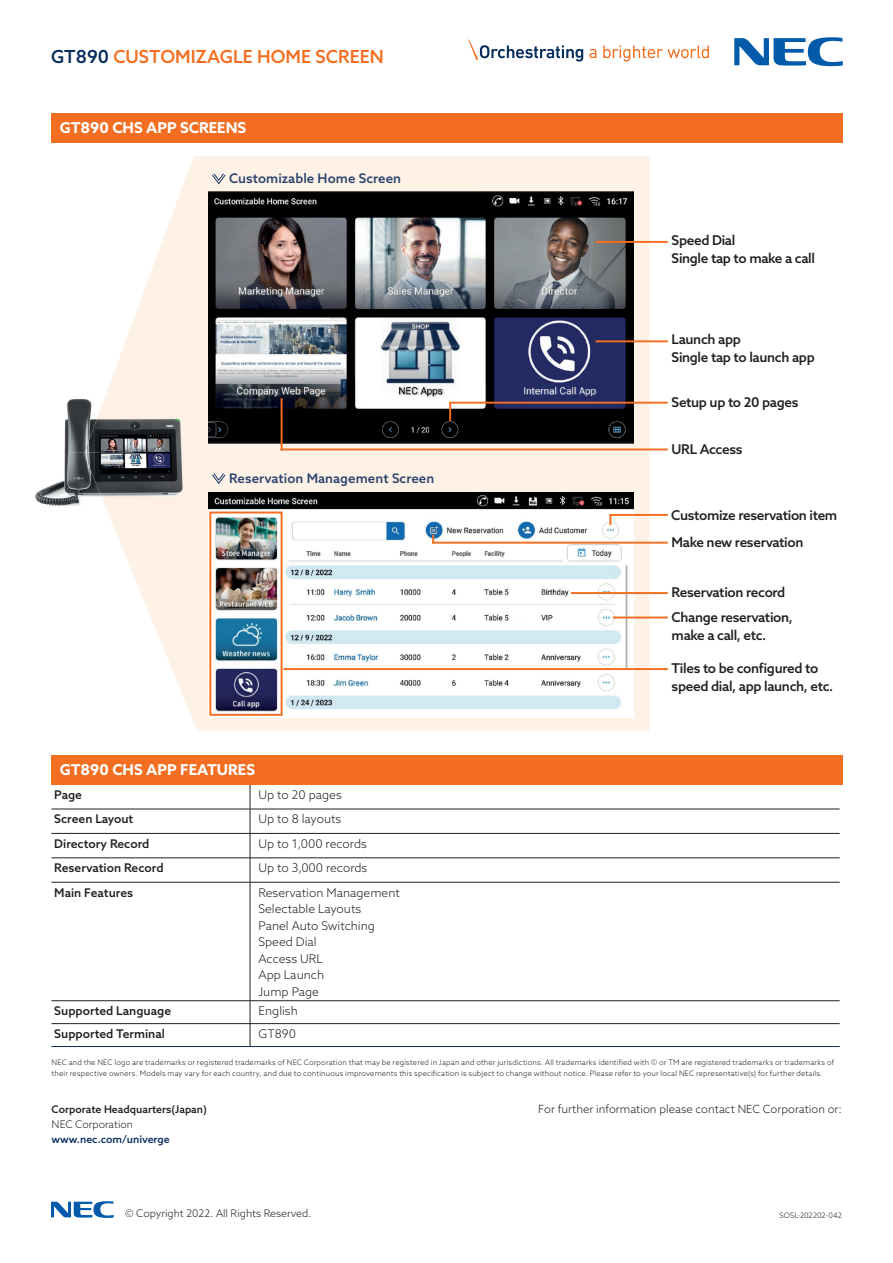
<style>
.page{position:relative;width:893px;height:1263px;background:#fff}
.page>*{position:absolute;margin:0;border:0;box-sizing:border-box;transform-origin:0 0}
.t1{font:500 18px "Azo Sans";color:#f36e21}
.t2{font:700 15px "Azo Sans";color:#fff}
.t3{font:500 13.5px/18px "Azo Sans";letter-spacing:-.025em;color:#231f20}
.t4{font:500 13.2px "Azo Sans";letter-spacing:.005em;color:#2a426e}
.t5{font:300 12px/16.5px "Azo Sans";color:#231f20}
.t6{font:500 12px "Azo Sans";color:#231f20}
.t7{font:300 11.25px "Azo Sans";color:#231f20}
.t8{font:300 10.5px "Azo Sans";color:#231f20}
.t9{font:500 10.5px "Azo Sans";color:#231f20}
.t10{font:500 10.5px "Azo Sans";color:#082e5e}
.t11{font:300 7.5px/10.5px "Azo Sans";letter-spacing:.02em;color:#231f20}
.s1{color:#082e5e}
</style>
<div class="page">
<svg style="left:104px;top:156px;width:545px;height:575px;fill:#fef1e6"></svg>
<img style="left:208px;top:192px;width:426px;height:251px">
<img style="left:208px;top:493px;width:426px;height:225px">
<svg style="left:589px;top:49px;width:7px;height:9px"></svg>
<svg style="left:603px;top:45px;width:106px;height:16px"></svg>
<svg style="left:468px;top:39px;width:115px;height:23px"></svg>
<svg style="left:734px;top:37px;width:109px;height:29px"></svg>
<svg style="left:250px;top:784px;width:1px;height:98px"></svg>
<hr style="left:250px;top:882px;width:1px;height:118px;background:#231f20">
<svg style="left:250px;top:1001px;width:1px;height:45px"></svg>
<hr style="left:51px;top:809px;width:199px;height:1px;background:#231f20">
<hr style="left:250px;top:809px;width:590px;height:1px;background:#231f20">
<hr style="left:51px;top:833px;width:199px;height:1px;background:#231f20">
<hr style="left:250px;top:833px;width:590px;height:1px;background:#231f20">
<hr style="left:51px;top:857px;width:199px;height:1px;background:#231f20">
<hr style="left:250px;top:857px;width:590px;height:1px;background:#231f20">
<hr style="left:51px;top:882px;width:199px;height:1px;background:#231f20">
<hr style="left:250px;top:882px;width:590px;height:1px;background:#231f20">
<hr style="left:51px;top:1000px;width:199px;height:1px;background:#231f20">
<hr style="left:250px;top:1000px;width:590px;height:1px;background:#231f20">
<hr style="left:51px;top:1023px;width:199px;height:1px;background:#231f20">
<hr style="left:250px;top:1023px;width:590px;height:1px;background:#231f20">
<hr style="left:51px;top:1046px;width:199px;height:1px;background:#082e5e">
<hr style="left:250px;top:1046px;width:590px;height:1px;background:#082e5e">
<div style="left:51px;top:755px;width:792px;height:29px;background:#f36e21"></div>
<div style="left:51px;top:113px;width:792px;height:29px;background:#f36e21"></div>
<svg style="left:51px;top:1201px;width:63px;height:17px"></svg>
<img style="left:35px;top:399px;width:49px;height:107px">
<img style="left:84px;top:399px;width:101px;height:107px">
<hr style="left:595px;top:241px;width:73px;height:2px;background:#f36e21">
<hr style="left:595px;top:340px;width:73px;height:2px;background:#f36e21">
<hr style="left:449px;top:402px;width:219px;height:2px;background:#f36e21">
<hr style="left:609px;top:514px;width:59px;height:2px;background:#f36e21">
<hr style="left:571px;top:592px;width:97px;height:2px;background:#f36e21">
<hr style="left:613px;top:616px;width:55px;height:2px;background:#f36e21">
<hr style="left:432px;top:542px;width:236px;height:2px;background:#f36e21">
<hr style="left:283px;top:668px;width:385px;height:2px;background:#f36e21">
<hr style="left:281px;top:448px;width:387px;height:2px;background:#f36e21">
<hr style="left:281px;top:398px;width:2px;height:53px;background:#f36e21">
<svg style="left:449px;top:402px;width:2px;height:19px"></svg>
<svg style="left:432px;top:535px;width:2px;height:9px"></svg>
<svg style="left:609px;top:515px;width:2px;height:10px"></svg>
<svg style="left:211px;top:172px;width:16px;height:13px"></svg>
<svg style="left:211px;top:472px;width:16px;height:13px"></svg>
<div style="left:209px;top:511px;width:74px;height:205px;border:2px solid #f36e21"></div>
<h1 class="t1" style="left:51px;top:45px;width:334px"><span class="s1">GT890</span> CUSTOMIZAGLE HOME SCREEN</h1>
<h2 class="t2" style="left:60px;top:118px;width:188px">GT890 CHS APP SCREENS</h2>
<h3 class="t4" style="left:229px;top:169px;width:173px">Customizable Home Screen</h3>
<h3 class="t4" style="left:229px;top:469px;width:207px">Reservation Management Screen</h3>
<h2 class="t2" style="left:60px;top:760px;width:197px">GT890 CHS APP FEATURES</h2>
<h3 class="t6" style="left:54px;top:787px;width:29px">Page</h3>
<h3 class="t5" style="left:259px;top:786px;width:85px">Up to 20 pages</h3>
<h3 class="t6" style="left:54px;top:811px;width:81px">Screen Layout</h3>
<h3 class="t5" style="left:259px;top:811px;width:84px">Up to 8 layouts</h3>
<h3 class="t6" style="left:54px;top:835px;width:97px">Directory Record</h3>
<h3 class="t5" style="left:259px;top:835px;width:110px">Up to 1,000 records</h3>
<h3 class="t6" style="left:54px;top:860px;width:111px">Reservation Record</h3>
<h3 class="t5" style="left:259px;top:859px;width:110px">Up to 3,000 records</h3>
<h3 class="t6" style="left:54px;top:884px;width:80px">Main Features</h3>
<h3 class="t5" style="left:259px;top:884px;width:143px">Reservation Management<br>Selectable Layouts<br>Panel Auto Switching<br>Speed Dial<br>Access URL<br>App Launch<br>Jump Page</h3>
<h3 class="t6" style="left:54px;top:1003px;width:118px">Supported Language</h3>
<h3 class="t5" style="left:259px;top:1002px;width:41px">English</h3>
<h3 class="t6" style="left:54px;top:1026px;width:112px">Supported Terminal</h3>
<h3 class="t5" style="left:259px;top:1025px;width:39px">GT890</h3>
<h3 class="t3" style="left:672px;top:231px;width:145px">Speed Dial<br>Single tap to make a call</h3>
<h3 class="t3" style="left:672px;top:330px;width:145px">Launch app<br>Single tap to launch app</h3>
<h3 class="t3" style="left:672px;top:393px;width:128px">Setup up to 20 pages</h3>
<h3 class="t3" style="left:672px;top:440px;width:73px">URL Access</h3>
<h3 class="t3" style="left:671px;top:506px;width:168px">Customize reservation item</h3>
<h3 class="t3" style="left:672px;top:533px;width:133px">Make new reservation</h3>
<h3 class="t3" style="left:672px;top:579px;width:123px;line-height:25.5px">Reservation record<br>Change reservation,</h3>
<h3 class="t3" style="left:672px;top:626px;width:96px">make a call, etc.</h3>
<h3 class="t3" style="left:672px;top:658px;width:163px">Tiles to be configured to speed dial, app launch, etc.</h3>
<p class="t11" style="left:52px;top:1057px;width:784px">NEC and the NEC logo are trademarks or registered trademarks of NEC Corporation that may be registered in Japan and other jurisdictions. All trademarks identified with © or TM are registered trademarks or trademarks of their respective owners. Models may vary for each country, and due to continuous improvements this specification is subject to change without notice. Please refer to your local NEC representative(s) for further details.</p>
<h3 class="t9" style="left:52px;top:1102px;width:157px">Corporate Headquarters(Japan)</h3>
<h3 class="t7" style="left:538px;top:1102px;width:305px">For further information please contact NEC Corporation or:</h3>
<h3 class="t8" style="left:52px;top:1117px;width:83px">NEC Corporation</h3>
<h3 class="t10" style="left:52px;top:1132px;width:120px">www.nec.com/univerge</h3>
<h3 class="t8" style="left:125px;top:1207px;width:188px">© Copyright 2022. All Rights Reserved.</h3>
<p class="t11" style="left:779px;top:1210px;width:64px">SOSL-202202-042</p>
</div>
